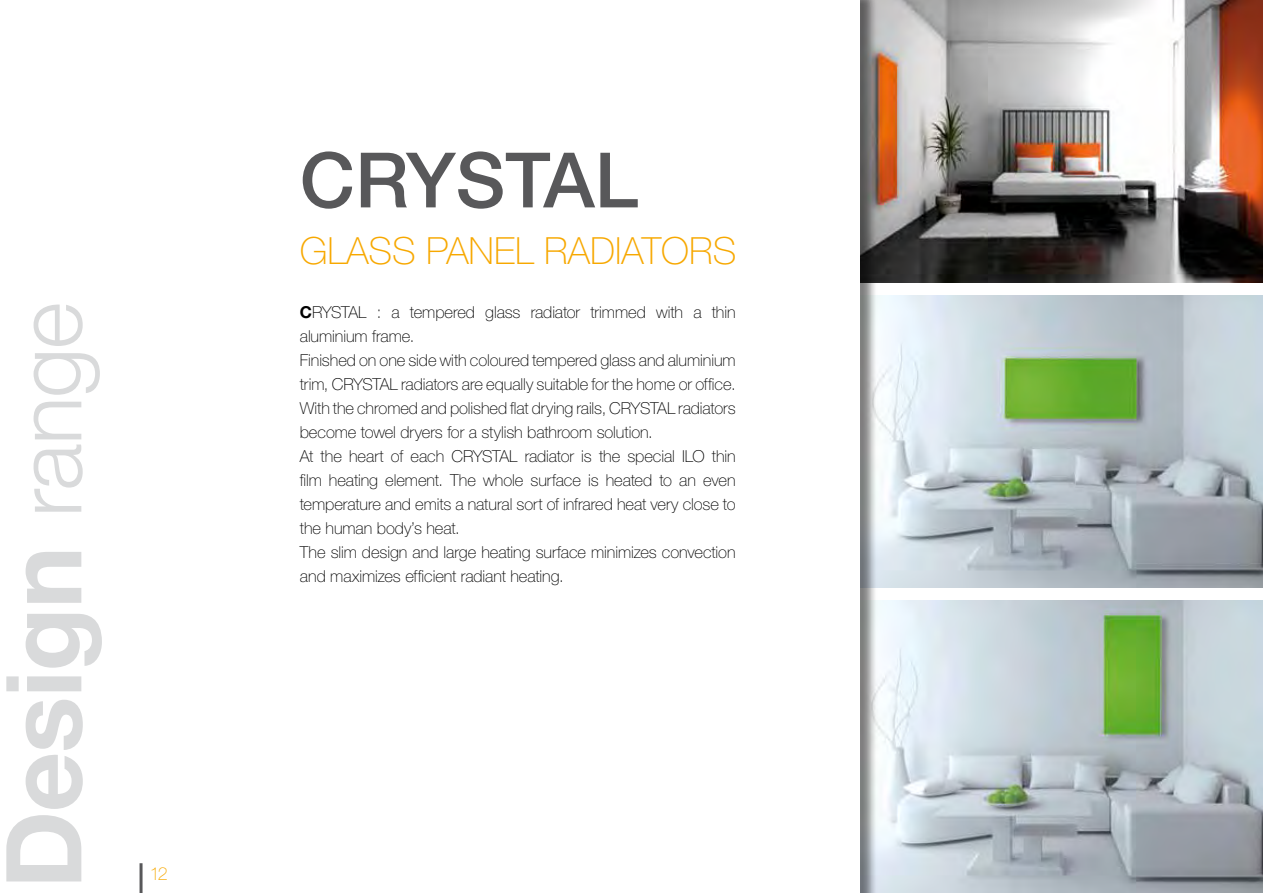
<style>
.page{position:relative;width:1263px;height:893px;background:#fff}
.page>*{position:absolute;margin:0;border:0;box-sizing:border-box;transform-origin:0 0}
.t1{font:700 105px "Helvetica Neue LT Std";letter-spacing:-.01em;color:#d9dadb}
.t2{font:500 76.5px "Helvetica Neue LT Std";color:#58585a}
.t3{font:100 37.5px "Helvetica Neue LT Std";color:#f7a800}
.t4{font:100 18px "Helvetica Neue LT Std";color:#f7a800}
.t5{font:100 16.5px/24px "Helvetica Neue LT Std";letter-spacing:-.005em;color:#000}
.s1{font-weight:300;font-size:90px}
.s2{font-weight:700}
</style>
<div class="page">
<img style="left:878px;top:295px;width:385px;height:293px">
<img style="left:878px;top:600px;width:385px;height:293px">
<img style="left:878px;top:0;width:385px;height:283px">
<div style="left:0;top:0;width:878px;height:893px;background:#000;opacity:.5"></div>
<div style="left:0;top:0;width:859px;height:893px;background:#fff"></div>
<hr style="left:140px;top:863px;width:3px;height:30px;background:#58585a">
<h1 class="t1" style="left:-21px;top:889px;width:588px;rotate:-90deg">Design <span class="s1">range</span></h1>
<p class="t4" style="left:150px;top:864px;width:20px">12</p>
<h2 class="t2" style="left:300px;top:135px;width:340px">CRYSTAL</h2>
<h3 class="t3" style="left:300px;top:229px;width:191px">GLASS PANEL</h3>
<h3 class="t3" style="left:544px;top:229px;width:194px">RADIATORS</h3>
<p class="t5" style="left:300px;top:300px;width:437px"><span class="s2">C</span>RYSTAL : a tempered glass radiator trimmed with a thin aluminium frame.<br>Finished on one side with coloured tempered glass and aluminium trim, CRYSTAL radiators are equally suitable for the home or office.<br>With the chromed and polished flat drying rails, CRYSTAL radiators become towel dryers for a stylish bathroom solution.<br>At the heart of each CRYSTAL radiator is the special ILO</p>
<p class="t5" style="left:300px;top:444px;width:437px;text-indent:412px">thin film heating element. The whole surface is heated to an even temperature and emits a natural sort of infrared heat very close to the human body’s heat.<br>The slim design and large heating surface minimizes convection and maximizes efficient radiant heating.</p>
</div>
